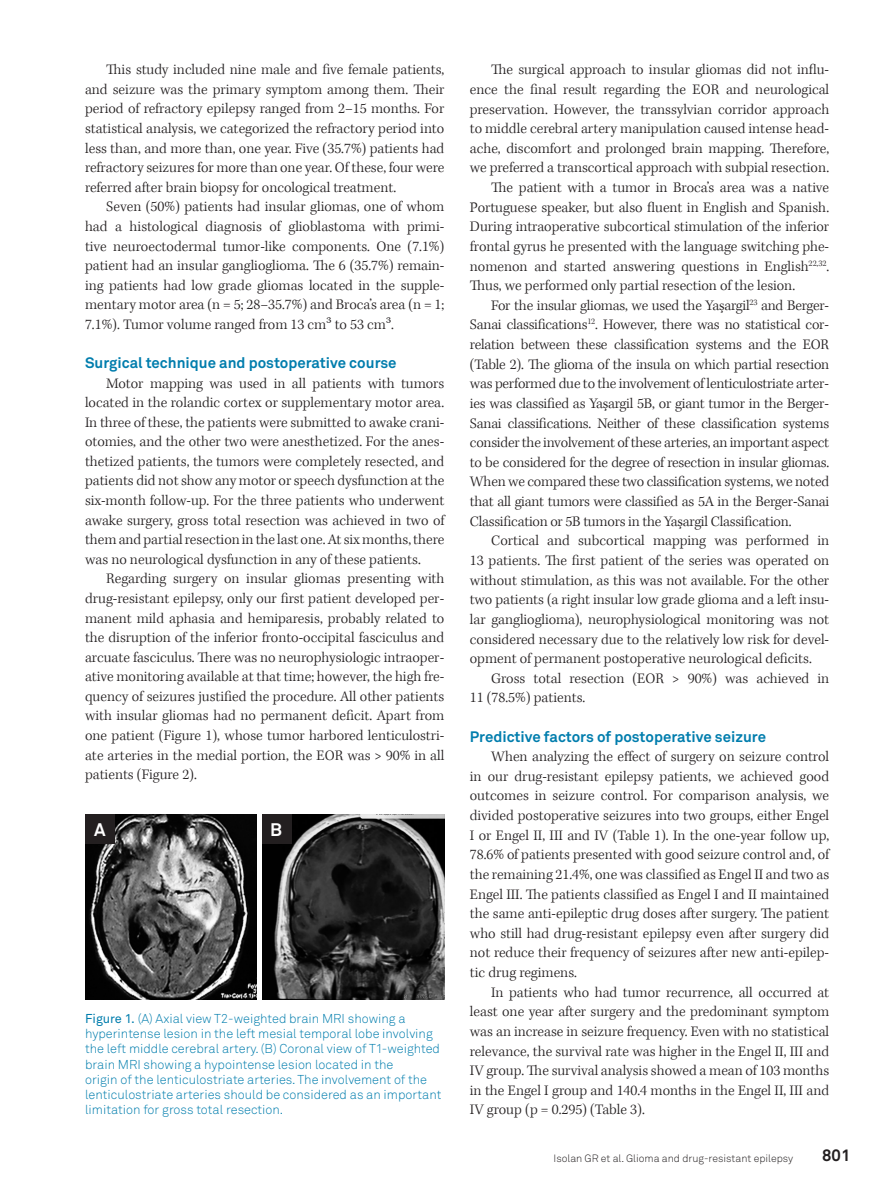
<style>
.page{position:relative;width:893px;height:1191px;background:#fff}
.page>*{position:absolute;margin:0;border:0;box-sizing:border-box;transform-origin:0 0}
.t1{font:700 18px "Akkurat Pro";color:#fff}
.t2{font:700 16.5px "Akkurat Pro";color:#231f20}
._4_0_texto_EN{font:300 15px/19.6px "Kepler Std";color:#231f20;text-align:justify}
._5_1_sub2{font:700 15px "Akkurat Pro";color:#007dad}
._6_0_título_de_tabel{font:12.75px/15.3px "Akkurat Light Pro";color:#007dad}
.t3{font:10.5px "Akkurat Light Pro";color:#231f20}
.s1{font-family:"Akkurat Pro"}
.s2{font-family:"Times New Roman";font-weight:400;font-size:14.25px}
</style>
<div class="page">
<img style="left:85px;top:814px;width:359px;height:185px">
<div style="left:85px;top:814px;width:30px;height:30px;background:#231f20"></div>
<div style="left:262px;top:814px;width:29px;height:30px;background:#231f20"></div>
<div style="left:257px;top:814px;width:5px;height:185px;background:#fff"></div>
<p class="_4_0_texto_EN" style="left:85px;top:60px;width:361px;text-indent:21px">This study included nine male and five female patients, and seizure was the primary symptom among them. Their period of refractory epilepsy ranged from 2–15 months. For statistical analysis, we categorized the refractory period into less than, and more than, one year. Five (35.7%) patients had refractory seizures for more than one year. Of these, four were referred after brain biopsy for oncological treatment.</p>
<p class="_4_0_texto_EN" style="left:85px;top:197px;width:361px;text-indent:21px">Seven (50%) patients had insular gliomas, one of whom had a histological diagnosis of glioblastoma with primi&shy;tive neuroectodermal tumor-like components. One (7.1%) patient had an insular ganglioglioma. The 6 (35.7%) remain&shy;ing patients had low grade gliomas located in the supple&shy;mentary motor area (n = 5; 28–35.7%) and Broca’s area (n = 1; 7.1%). Tumor volume ranged from 13 cm³ to 53 cm³.</p>
<p class="_5_1_sub2" style="left:85px;top:353px;width:313px">Surgical technique and postoperative course</p>
<p class="_4_0_texto_EN" style="left:85px;top:374px;width:361px;text-indent:21px">Motor mapping was used in all patients with tumors located in the rolandic cortex or supplementary motor area.<br>In three of these, the patients were submitted to awake crani&shy;otomies, and the other two were anesthetized. For the anes&shy;thetized patients, the tumors were completely resected, and patients did not show any motor or speech dysfunction at the six-month follow-up. For the three patients who underwent awake surgery, gross total resection was achieved in two of them and partial resection in the last one. At six months, there was no neurological dysfunction in any of these patients.</p>
<p class="_4_0_texto_EN" style="left:85px;top:569px;width:361px;text-indent:21px">Regarding surgery on insular gliomas presenting with drug-resistant epilepsy, only our first patient developed per&shy;manent mild aphasia and hemiparesis, probably related to the disruption of the inferior fronto-occipital fasciculus and arcuate fasciculus. There was no neurophysiologic intraoper&shy;ative monitoring available at that time; however, the high fre&shy;quency of seizures justified the procedure. All other patients with insular gliomas had no permanent deficit. Apart from one patient (Figure 1), whose tumor harbored lenticulostri&shy;ate arteries in the medial portion, the EOR was &gt; 90% in all patients (Figure 2).</p>
<p class="t1" style="left:94px;top:818px;width:13px">A</p>
<p class="t1" style="left:270px;top:818px;width:13px">B</p>
<p class="_6_0_título_de_tabel" style="left:85px;top:1010px;width:358px"><span class="s1">Figure 1.</span> (A) Axial view T2-weighted brain MRI showing a hyperintense lesion in the left mesial temporal lobe involving the left middle cerebral artery. (B) Coronal view of T1-weighted brain MRI showing a hypointense lesion located in the<br>origin of the lenticulostriate arteries. The involvement of the lenticulostriate arteries should be considered as an important limitation for gross total resection.</p>
<p class="_4_0_texto_EN" style="left:470px;top:60px;width:361px;text-indent:21px">The surgical approach to insular gliomas did not influ&shy;ence the final result regarding the EOR and neurological preservation. However, the transsylvian corridor approach to middle cerebral artery manipulation caused intense head&shy;ache, discomfort and prolonged brain mapping. Therefore, we preferred a transcortical approach with subpial resection.</p>
<p class="_4_0_texto_EN" style="left:470px;top:178px;width:361px;text-indent:21px">The patient with a tumor in Broca’s area was a native Portuguese speaker, but also fluent in English and Spanish.<br>During intraoperative subcortical stimulation of the inferior frontal gyrus he presented with the language switching phe&shy;nomenon and started answering questions in English<sup>22,32</sup>.<br>Thus, we performed only partial resection of the lesion.</p>
<p class="_4_0_texto_EN" style="left:470px;top:296px;width:361px;text-indent:21px">For the insular gliomas, we used the Ya<span class="s2">ş</span>argil<sup>23</sup> and Berger-Sanai classifications<sup>12</sup>. However, there was no statistical cor&shy;relation between these classification systems and the EOR (Table 2). The glioma of the insula on which partial resection was performed due to the involvement of lenticulostriate arter&shy;ies was classified as Ya<span class="s2">ş</span>argil 5B, or giant tumor in the Berger-Sanai classifications. Neither of these classification systems consider the involvement of these arteries, an important aspect to be considered for the degree of resection in insular gliomas.<br>When we compared these two classification systems, we noted that all giant tumors were classified as 5A in the Berger-Sanai Classification or 5B tumors in the Ya<span class="s2">ş</span>argil Classification.</p>
<p class="_4_0_texto_EN" style="left:470px;top:531px;width:361px;text-indent:21px">Cortical and subcortical mapping was performed in 13 patients. The first patient of the series was operated on without stimulation, as this was not available. For the other two patients (a right insular low grade glioma and a left insu&shy;lar ganglioglioma), neurophysiological monitoring was not considered necessary due to the relatively low risk for devel&shy;opment of permanent postoperative neurological deficits.</p>
<p class="_4_0_texto_EN" style="left:470px;top:669px;width:361px;text-indent:21px">Gross total resection (EOR &gt; 90%) was achieved in<br>11 (78.5%) patients.</p>
<p class="_5_1_sub2" style="left:470px;top:727px;width:298px">Predictive factors of postoperative seizure</p>
<p class="_4_0_texto_EN" style="left:470px;top:747px;width:361px;text-indent:21px">When analyzing the effect of surgery on seizure control in our drug-resistant epilepsy patients, we achieved good outcomes in seizure control. For comparison analysis, we divided postoperative seizures into two groups, either Engel I or Engel II, III and IV (Table 1). In the one-year follow up, 78.6% of patients presented with good seizure control and, of the remaining 21.4%, one was classified as Engel II and two as Engel III. The patients classified as Engel I and II maintained the same anti-epileptic drug doses after surgery. The patient who still had drug-resistant epilepsy even after surgery did not reduce their frequency of seizures after new anti-epilep&shy;tic drug regimens.</p>
<p class="_4_0_texto_EN" style="left:470px;top:982px;width:361px;text-indent:21px">In patients who had tumor recurrence, all occurred at least one year after surgery and the predominant symptom was an increase in seizure frequency. Even with no statistical relevance, the survival rate was higher in the Engel II, III and IV group. The survival analysis showed a mean of 103 months in the Engel I group and 140.4 months in the Engel II, III and IV group (p = 0.295) (Table 3).</p>
<p class="t3" style="left:553px;top:1151px;width:241px">Isolan GR et al. Glioma and drug-resistant epilepsy</p>
<p class="t2" style="left:822px;top:1145px;width:30px">801</p>
</div>
